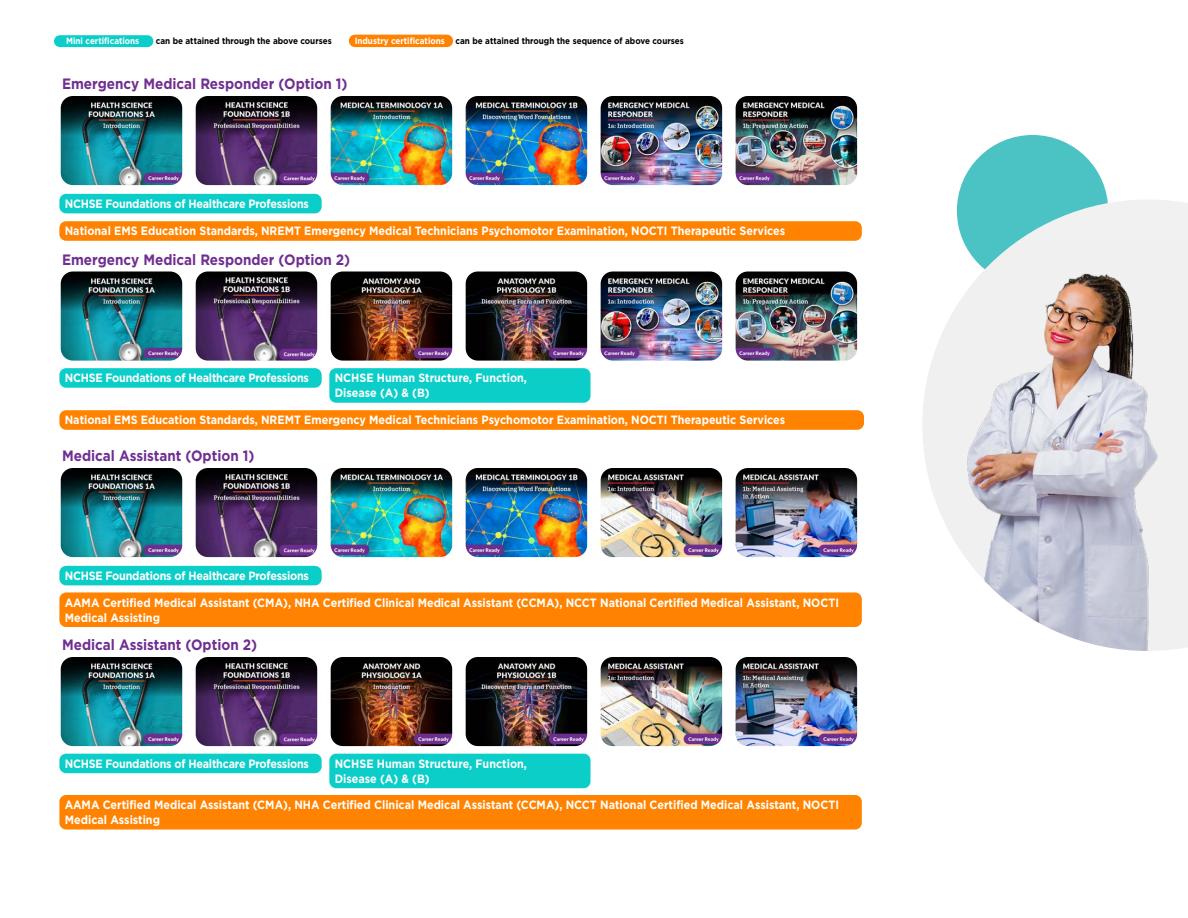
<style>
.page{position:relative;width:1188px;height:918px;background:#fff}
.page>*{position:absolute;margin:0;border:0;box-sizing:border-box;transform-origin:0 0}
.t1{font:700 15px "Gotham";color:#6f2e91;scale:.9 1}
.t2{font:700 12px/15px "Gotham";color:#fff;scale:.9 1}
.t3{font:700 12px "Gotham";letter-spacing:-.02em;color:#fff;scale:.9 1}
.t4{font:700 9px "Gotham";color:#000;scale:.9 1}
.t5{font:700 9px "Gotham";color:#fff;scale:.9 1}
.s1{color:#fff}
</style>
<div class="page">
<div style="left:54px;top:35px;width:99px;height:12px;background:#0ccec9;border-radius:6px"></div>
<div style="left:349px;top:35px;width:104px;height:12px;background:#ff8300;border-radius:6px"></div>
<img style="left:61px;top:96px;width:121px;height:89px">
<img style="left:196px;top:96px;width:121px;height:89px">
<img style="left:331px;top:96px;width:121px;height:89px">
<img style="left:466px;top:96px;width:121px;height:89px">
<img style="left:601px;top:96px;width:121px;height:89px">
<img style="left:736px;top:96px;width:121px;height:89px">
<div style="left:59px;top:194px;width:263px;height:19px;background:#0ccec9;border-radius:7px"></div>
<div style="left:59px;top:221px;width:803px;height:20px;background:#ff8300;border-radius:7px"></div>
<img style="left:61px;top:272px;width:121px;height:89px">
<img style="left:196px;top:272px;width:121px;height:89px">
<img style="left:331px;top:272px;width:121px;height:89px">
<img style="left:466px;top:272px;width:121px;height:89px">
<img style="left:601px;top:272px;width:121px;height:89px">
<img style="left:736px;top:272px;width:121px;height:89px">
<div style="left:59px;top:368px;width:263px;height:20px;background:#0ccec9;border-radius:7px"></div>
<div style="left:329px;top:368px;width:262px;height:35px;background:#0ccec9;border-radius:7px"></div>
<div style="left:59px;top:410px;width:805px;height:20px;background:#ff8300;border-radius:7px"></div>
<img style="left:61px;top:468px;width:121px;height:89px">
<img style="left:196px;top:468px;width:121px;height:89px">
<img style="left:331px;top:468px;width:121px;height:89px">
<img style="left:466px;top:468px;width:121px;height:89px">
<img style="left:601px;top:468px;width:121px;height:89px">
<img style="left:736px;top:468px;width:121px;height:89px">
<div style="left:59px;top:566px;width:263px;height:19px;background:#0ccec9;border-radius:7px"></div>
<div style="left:59px;top:592px;width:803px;height:35px;background:#ff8300;border-radius:7px"></div>
<img style="left:61px;top:657px;width:121px;height:89px">
<img style="left:196px;top:657px;width:121px;height:89px">
<img style="left:331px;top:657px;width:121px;height:89px">
<img style="left:466px;top:657px;width:121px;height:89px">
<img style="left:601px;top:657px;width:121px;height:89px">
<img style="left:736px;top:657px;width:121px;height:89px">
<div style="left:59px;top:754px;width:263px;height:19px;background:#0ccec9;border-radius:7px"></div>
<div style="left:329px;top:754px;width:262px;height:34px;background:#0ccec9;border-radius:7px"></div>
<div style="left:59px;top:795px;width:803px;height:35px;background:#ff8300;border-radius:7px"></div>
<div style="left:957px;top:135px;width:151px;height:151px;background:#4bc2c3;border-radius:50%"></div>
<svg style="left:956px;top:200px;width:232px;height:39px;fill:#f1f1f2"></svg>
<img style="left:923px;top:239px;width:265px;height:412px">
<p class="t5" style="left:66px;top:36px;width:83px">Mini certifications</p>
<p class="t4" style="left:156px;top:36px;width:197px">can be attained through the above courses</p>
<p class="t4" style="left:355px;top:36px;width:367px"><span class="s1">Industry certifications</span> can be attained through the sequence of above courses</p>
<p class="t1" style="left:62px;top:75px;width:319px">Emergency Medical Responder (Option 1)</p>
<p class="t3" style="left:65px;top:197px;width:273px">NCHSE Foundations of Healthcare Professions</p>
<p class="t2" style="left:65px;top:223px;width:802px">National EMS Education Standards, NREMT Emergency Medical Technicians Psychomotor Examination, NOCTI Therapeutic Services</p>
<p class="t1" style="left:62px;top:251px;width:322px">Emergency Medical Responder (Option 2)</p>
<p class="t3" style="left:65px;top:371px;width:273px">NCHSE Foundations of Healthcare Professions</p>
<p class="t2" style="left:335px;top:370px;width:215px">NCHSE Human Structure, Function,<br>Disease (A) &amp; (B)</p>
<p class="t2" style="left:65px;top:412px;width:802px">National EMS Education Standards, NREMT Emergency Medical Technicians Psychomotor Examination, NOCTI Therapeutic Services</p>
<p class="t1" style="left:62px;top:447px;width:215px">Medical Assistant (Option 1)</p>
<p class="t3" style="left:65px;top:569px;width:273px">NCHSE Foundations of Healthcare Professions</p>
<p class="t2" style="left:65px;top:595px;width:862px">AAMA Certified Medical Assistant (CMA), NHA Certified Clinical Medical Assistant (CCMA), NCCT National Certified Medical Assistant, NOCTI<br>Medical Assisting</p>
<p class="t1" style="left:62px;top:636px;width:218px">Medical Assistant (Option 2)</p>
<p class="t3" style="left:65px;top:757px;width:273px">NCHSE Foundations of Healthcare Professions</p>
<p class="t2" style="left:335px;top:756px;width:215px">NCHSE Human Structure, Function,<br>Disease (A) &amp; (B)</p>
<p class="t2" style="left:65px;top:797px;width:862px">AAMA Certified Medical Assistant (CMA), NHA Certified Clinical Medical Assistant (CCMA), NCCT National Certified Medical Assistant, NOCTI<br>Medical Assisting</p>
</div>
